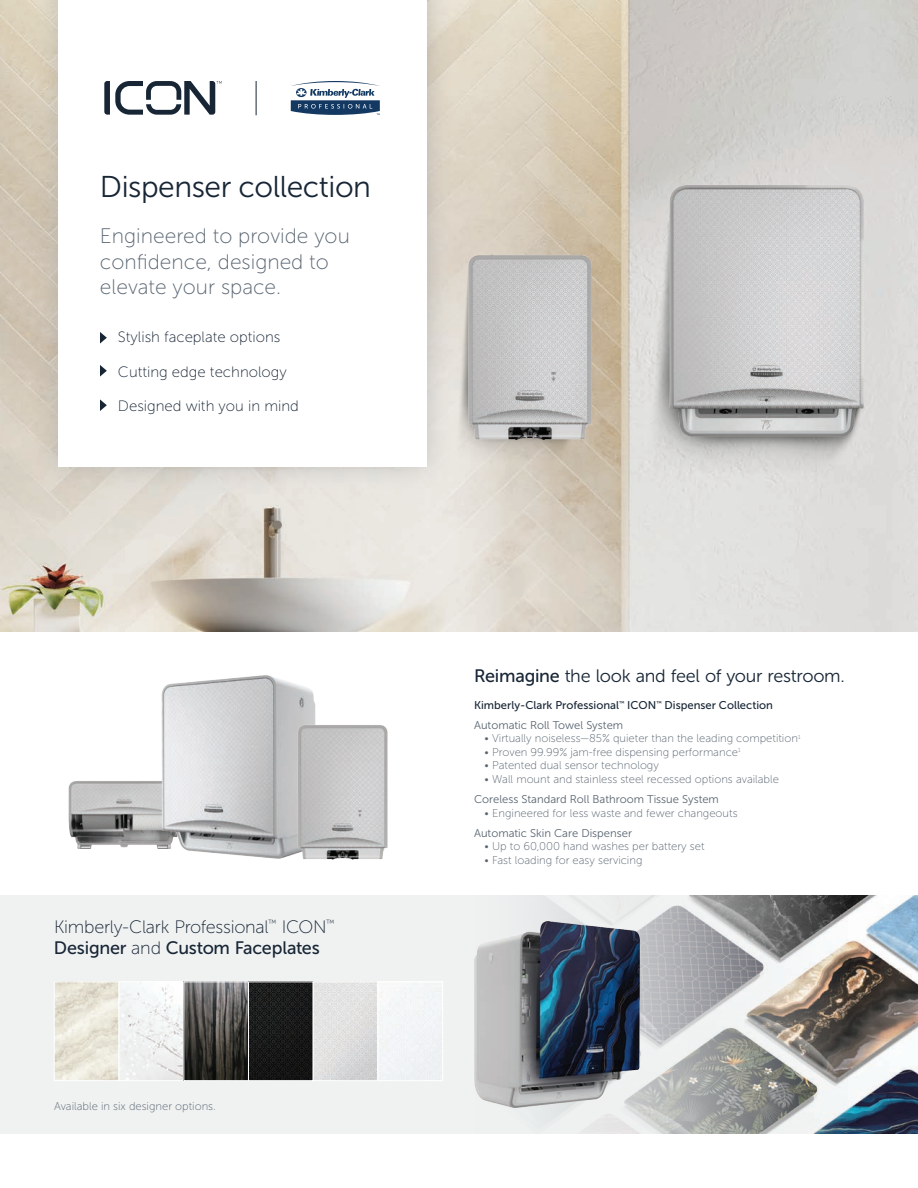
<style>
.page{position:relative;width:918px;height:1188px;background:#fff}
.page>*{position:absolute;margin:0;border:0;box-sizing:border-box;transform-origin:0 0}
.t1{font:30px "Museo Sans 300";letter-spacing:-.015em;color:#172535}
.t2{font:21px/25.5px "Museo Sans 100";color:#586470}
.t3{font:18px "Museo Sans 300";letter-spacing:-.015em;color:#172535}
.t4{font:18px "Museo Sans 100";letter-spacing:-.015em;color:#172535}
.t5{font:18px "Museo Sans 500";letter-spacing:-.015em;color:#172535}
.t6{font:15px "Museo Sans 100";color:#172535}
.t7{font:11.25px "Museo Sans 100";color:#586470}
.t8{font:11.25px "Museo Sans 300";color:#586470}
.t9{font:11.25px "Museo Sans 500";color:#172535}
.s1{font-family:"Museo Sans 100"}
.s2{font-family:"Museo Sans 500"}
</style>
<div class="page">
<img style="left:0;top:0;width:918px;height:632px">
<div style="left:33px;top:0;width:419px;height:492px;background:#939598;opacity:.4"></div>
<div style="left:58px;top:0;width:369px;height:467px;background:#fff"></div>
<svg style="left:100px;top:332px;width:7px;height:12px"></svg>
<svg style="left:100px;top:365px;width:7px;height:12px"></svg>
<svg style="left:100px;top:399px;width:7px;height:12px"></svg>
<div style="left:0;top:895px;width:918px;height:239px;background:#f0f2f2"></div>
<img style="left:56px;top:983px;width:357px;height:96px">
<div style="left:54px;top:981px;width:65px;height:100px;border:1px solid #fff"></div>
<div style="left:119px;top:981px;width:65px;height:100px;border:1px solid #fff"></div>
<div style="left:183px;top:981px;width:66px;height:100px;border:1px solid #fff"></div>
<div style="left:248px;top:981px;width:66px;height:100px;border:1px solid #fff"></div>
<div style="left:313px;top:981px;width:65px;height:100px;border:1px solid #fff"></div>
<div style="left:378px;top:981px;width:65px;height:100px;border:1px solid #fff"></div>
<img style="left:848px;top:895px;width:70px;height:239px">
<svg style="left:104px;top:81px;width:118px;height:34px"></svg>
<hr style="left:256px;top:81px;width:1px;height:34px;background:#172535">
<svg style="left:291px;top:81px;width:89px;height:34px"></svg>
<svg style="left:543px;top:895px;width:305px;height:239px"></svg>
<img style="left:474px;top:922px;width:171px;height:186px">
<img style="left:636px;top:196px;width:228px;height:280px">
<img style="left:664px;top:179px;width:206px;height:264px">
<img style="left:68px;top:781px;width:92px;height:68px">
<img style="left:449px;top:441px;width:131px;height:21px">
<img style="left:442px;top:247px;width:153px;height:194px">
<img style="left:160px;top:675px;width:156px;height:184px">
<img style="left:278px;top:719px;width:110px;height:141px">
<h1 class="t1" style="left:100px;top:171px;width:273px">Dispenser collection</h1>
<h2 class="t2" style="left:100px;top:223px;width:251px">Engineered to provide you confidence, designed to elevate your space.</h2>
<h3 class="t6" style="left:118px;top:329px;width:164px">Stylish faceplate options</h3>
<h3 class="t6" style="left:118px;top:363px;width:170px">Cutting edge technology</h3>
<h3 class="t6" style="left:118px;top:398px;width:182px">Designed with you in mind</h3>
<h3 class="t4" style="left:54px;top:917px;width:282px">Kimberly-Clark Professional<sup>™</sup> ICON<sup>™</sup></h3>
<h3 class="t5" style="left:54px;top:938px;width:267px">Designer <span class="s1">and</span> Custom Faceplates</h3>
<p class="t7" style="left:54px;top:1100px;width:163px">Available in six designer options.</p>
<h3 class="t3" style="left:474px;top:666px;width:372px"><span class="s2">Reimagine</span> the look and feel of your restroom.</h3>
<p class="t9" style="left:474px;top:699px;width:300px">Kimberly-Clark Professional<sup>™</sup> ICON<sup>™</sup> Dispenser Collection</p>
<p class="t8" style="left:474px;top:719px;width:151px">Automatic Roll Towel System</p>
<p class="t7" style="left:485px;top:733px;width:317px">• Virtually noiseless—85% quieter than the leading competition<sup>1</sup></p>
<p class="t7" style="left:485px;top:746px;width:257px">• Proven 99.99% jam-free dispensing performance<sup>1</sup></p>
<p class="t7" style="left:485px;top:760px;width:176px">• Patented dual sensor technology</p>
<p class="t7" style="left:485px;top:773px;width:296px">• Wall mount and stainless steel recessed options available</p>
<p class="t8" style="left:474px;top:793px;width:246px">Coreless Standard Roll Bathroom Tissue System</p>
<p class="t7" style="left:485px;top:807px;width:254px">• Engineered for less waste and fewer changeouts</p>
<p class="t8" style="left:474px;top:827px;width:159px">Automatic Skin Care Dispenser</p>
<p class="t7" style="left:485px;top:841px;width:221px">• Up to 60,000 hand washes per battery set</p>
<p class="t7" style="left:485px;top:854px;width:159px">• Fast loading for easy servicing</p>
</div>
